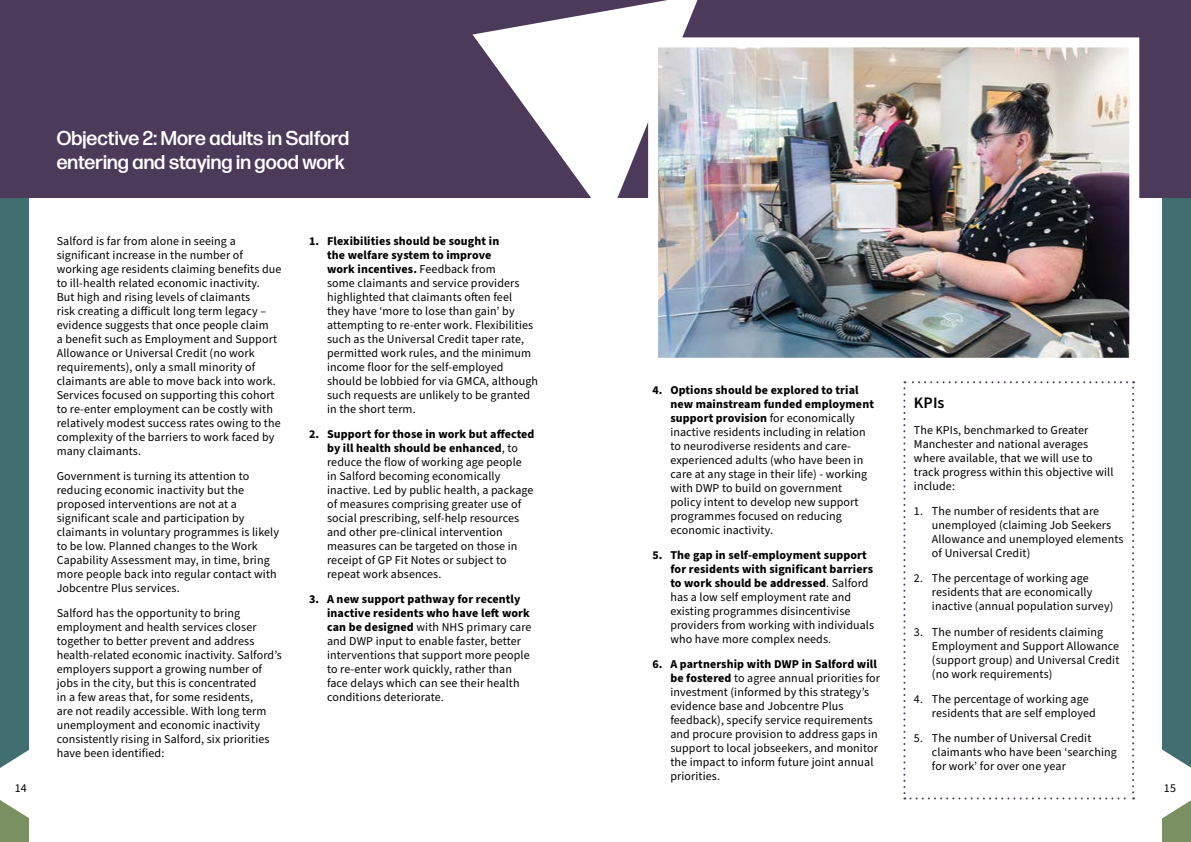
<style>
.page{position:relative;width:1191px;height:842px;background:#fff}
.page>*{position:absolute;margin:0;border:0;box-sizing:border-box;transform-origin:0 0}
.section_heads{font:500 20px/24px "Forma DJR Deck";letter-spacing:.005em;color:#fff}
.sub_heads{font:600 16px "Source Sans Pro";color:#000}
.body{font:12px/14px "Source Sans Pro";letter-spacing:.01em;color:#000}
.s1{font-weight:700}
</style>
<div class="page">
<div style="left:1162px;top:784px;width:29px;height:58px;background:#799061"></div>
<div style="left:1162px;top:0;width:29px;height:789px;background:#426d71"></div>
<svg style="left:1162px;top:749px;width:29px;height:70px"></svg>
<div style="left:0;top:788px;width:28px;height:54px;background:#799061"></div>
<div style="left:0;top:0;width:28px;height:780px;background:#426d71"></div>
<svg style="left:0;top:743px;width:29px;height:82px"></svg>
<div style="left:0;top:0;width:1191px;height:198px;background:#4c3a5a"></div>
<svg style="left:472px;top:0;width:225px;height:198px;fill:#fff"></svg>
<img style="left:659px;top:48px;width:469px;height:309px">
<div style="left:648px;top:37px;width:491px;height:331px;border:10px solid #fff"></div>
<svg style="left:903px;top:381px;width:231px;height:418px"></svg>
<h2 class="section_heads" style="left:57px;top:126px;width:294px">Objective 2: More adults in Salford entering and staying in good work</h2>
<p class="body" style="left:327px;top:234px;width:212px;text-indent:-18px"><span class="s1">1. Flexibilities should be sought in<br>the welfare system to improve<br>work incentives.</span> Feedback from<br>some claimants and service providers highlighted that claimants often feel<br>they have ‘more to lose than gain’ by attempting to re-enter work. Flexibilities such as the Universal Credit taper rate, permitted work rules, and the minimum income floor for the self-employed should be lobbied for via GMCA, although such requests are unlikely to be granted in the short term.</p>
<p class="body" style="left:327px;top:427px;width:209px;text-indent:-18px"><span class="s1">2. Support for those in work but affected by ill health should be enhanced</span>, to reduce the flow of working age people in Salford becoming economically inactive. Led by public health, a package of measures comprising greater use of social prescribing, self-help resources and other pre-clinical intervention measures can be targeted on those in receipt of GP Fit Notes or subject to repeat work absences.</p>
<p class="body" style="left:327px;top:593px;width:206px;text-indent:-18px"><span class="s1">3. A new support pathway for recently inactive residents who have left work can be designed</span> with NHS primary care and DWP input to enable faster, better interventions that support more people to re-enter work quickly, rather than face delays which can see their health conditions deteriorate.</p>
<p class="body" style="left:57px;top:234px;width:226px">Salford is far from alone in seeing a significant increase in the number of working age residents claiming benefits due to ill-health related economic inactivity.<br>But high and rising levels of claimants<br>risk creating a difficult long term legacy – evidence suggests that once people claim<br>a benefit such as Employment and Support Allowance or Universal Credit (no work requirements), only a small minority of claimants are able to move back into work.<br>Services focused on supporting this cohort to re-enter employment can be costly with relatively modest success rates owing to the complexity of the barriers to work faced by many claimants.</p>
<p class="body" style="left:57px;top:469px;width:224px">Government is turning its attention to reducing economic inactivity but the proposed interventions are not at a significant scale and participation by claimants in voluntary programmes is likely to be low. Planned changes to the Work Capability Assessment may, in time, bring more people back into regular contact with Jobcentre Plus services.</p>
<p class="body" style="left:57px;top:607px;width:227px">Salford has the opportunity to bring employment and health services closer together to better prevent and address health-related economic inactivity. Salford’s employers support a growing number of jobs in the city, but this is concentrated<br>in a few areas that, for some residents,<br>are not readily accessible. With long term unemployment and economic inactivity consistently rising in Salford, six priorities have been identified:</p>
<p class="body" style="left:670px;top:383px;width:205px;text-indent:-18px"><span class="s1">4. Options should be explored to trial new mainstream funded employment support provision</span> for economically inactive residents including in relation to neurodiverse residents and care&shy;experienced adults (who have been in care at any stage in their life) - working with DWP to build on government policy intent to develop new support programmes focused on reducing economic inactivity.</p>
<p class="body" style="left:670px;top:548px;width:205px;text-indent:-18px"><span class="s1">5. The gap in self-employment support for residents with significant barriers to work should be addressed</span>. Salford has a low self employment rate and existing programmes disincentivise providers from working with individuals who have more complex needs.</p>
<p class="body" style="left:670px;top:658px;width:211px;text-indent:-18px"><span class="s1">6. A partnership with DWP in Salford will be fostered</span> to agree annual priorities for investment (informed by this strategy’s evidence base and Jobcentre Plus feedback), specify service requirements and procure provision to address gaps in support to local jobseekers, and monitor the impact to inform future joint annual priorities.</p>
<h3 class="sub_heads" style="left:914px;top:392px;width:32px">KPIs</h3>
<p class="body" style="left:914px;top:423px;width:201px">The KPIs, benchmarked to Greater<br>Manchester and national averages where available, that we will use to track progress within this objective will include:</p>
<p class="body" style="left:932px;top:504px;width:193px;text-indent:-18px">1. The number of residents that are unemployed (claiming Job Seekers<br>Allowance and unemployed elements of Universal Credit)</p>
<p class="body" style="left:932px;top:572px;width:183px;text-indent:-18px">2. The percentage of working age residents that are economically inactive (annual population survey)</p>
<p class="body" style="left:932px;top:625px;width:189px;text-indent:-18px">3. The number of residents claiming<br>Employment and Support Allowance (support group) and Universal Credit (no work requirements)</p>
<p class="body" style="left:932px;top:692px;width:165px;text-indent:-18px">4. The percentage of working age residents that are self employed</p>
<p class="body" style="left:932px;top:732px;width:186px;text-indent:-18px">5. The number of Universal Credit claimants who have been ‘searching for work’ for over one year</p>
<p class="body" style="left:15px;top:781px;width:14px">14</p>
<p class="body" style="left:1164px;top:781px;width:14px">15</p>
</div>
